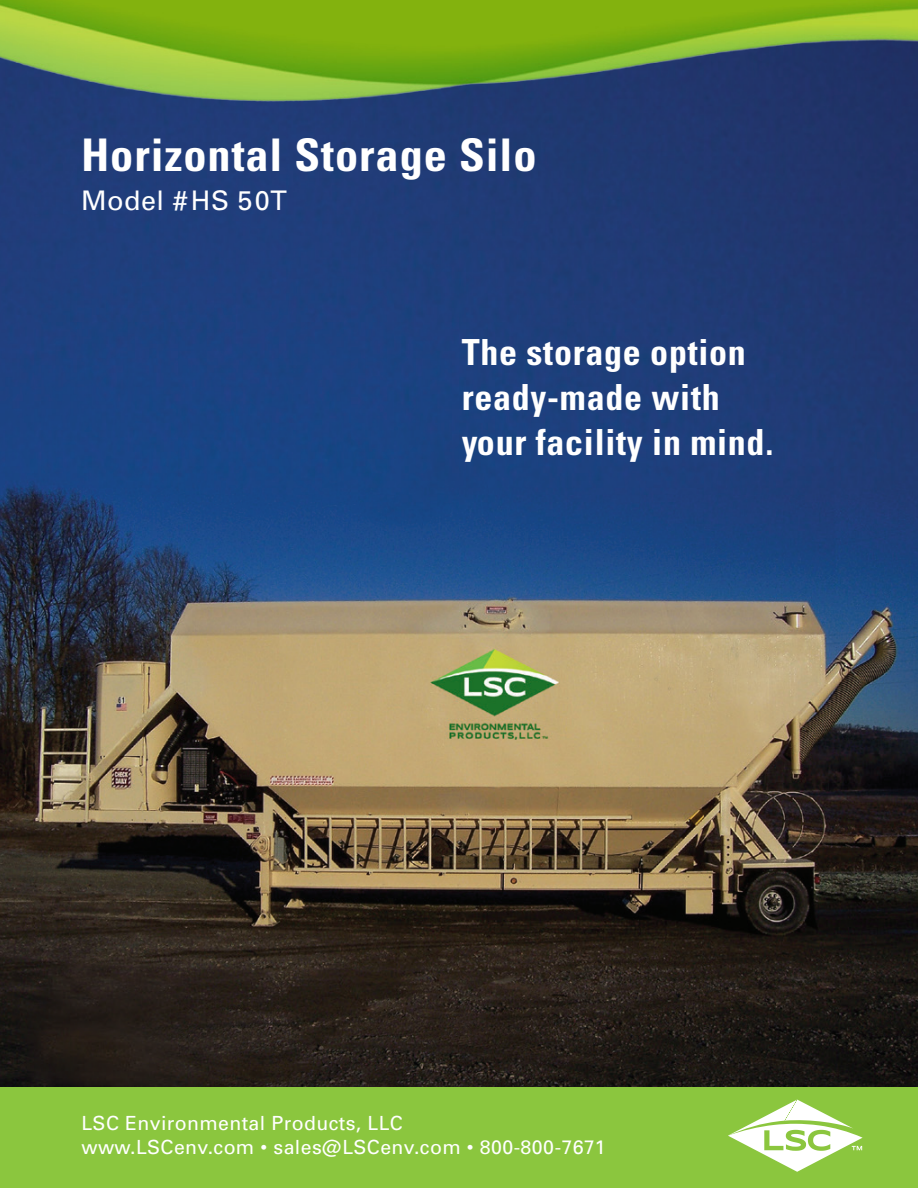
<style>
.page{position:relative;width:918px;height:1188px;background:#fff}
.page>*{position:absolute;margin:0;border:0;box-sizing:border-box;transform-origin:0 0}
.t1{font:700 condensed 45px "Univers";letter-spacing:.02em;color:#fff}
.t2{font:700 condensed 36px "Univers";letter-spacing:.02em;color:#fff}
.t3{font:27px "Univers";letter-spacing:.02em;color:#fff}
.t4{font:19.5px "Univers";letter-spacing:.02em;color:#fff}
</style>
<div class="page">
<img style="left:0;top:127px;width:918px;height:961px">
<img style="left:0;top:0;width:918px;height:127px">
<div style="left:0;top:1088px;width:918px;height:100px;background:#8bc63e"></div>
<svg style="left:728px;top:1100px;width:135px;height:72px"></svg>
<p class="t1" style="left:81px;top:128px;width:457px">Horizontal Storage Silo</p>
<p class="t3" style="left:81px;top:184px;width:207px">Model #HS 50T</p>
<p class="t2" style="left:462px;top:330px;width:286px">The storage option</p>
<p class="t2" style="left:462px;top:375px;width:260px">ready-made with</p>
<p class="t2" style="left:462px;top:420px;width:313px">your facility in mind.</p>
<p class="t4" style="left:81px;top:1111px;width:323px">LSC Environmental Products, LLC</p>
<p class="t4" style="left:81px;top:1135px;width:526px">www.LSCenv.com • sales@LSCenv.com • 800-800-7671</p>
</div>
